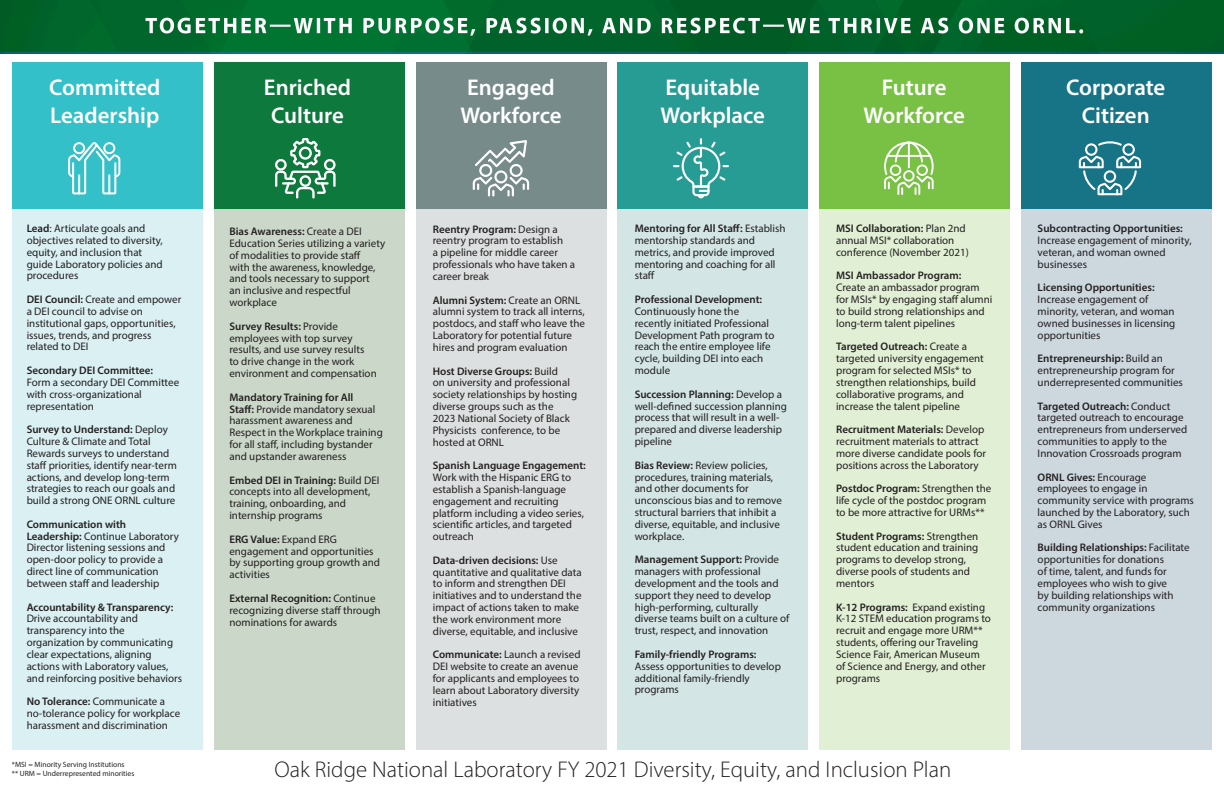
<style>
.page{position:relative;width:1224px;height:792px;background:#fff}
.page>*{position:absolute;margin:0;border:0;box-sizing:border-box;transform-origin:0 0}
.t1{font:600 22.8px/27.4px "Myriad Pro";color:#fff;text-align:center}
.t2{font:300 22.8px "Myriad Pro";color:#231f20}
.t3{font:11px/11.8px "Myriad Pro";color:#231f20}
.t4{font:7.6px "Myriad Pro";color:#231f20}
.s1{font-weight:600}
</style>
<div class="page">
<img style="left:0;top:0;width:1224px;height:53px">
<div style="left:12px;top:63px;width:190px;height:687px;background:#daf0f2"></div>
<div style="left:214px;top:63px;width:190px;height:687px;background:#cbd8c9"></div>
<div style="left:417px;top:63px;width:190px;height:687px;background:#dde0e0"></div>
<div style="left:618px;top:63px;width:190px;height:687px;background:#d3e5e4"></div>
<div style="left:820px;top:63px;width:190px;height:687px;background:#e1efd5"></div>
<div style="left:1022px;top:63px;width:190px;height:687px;background:#ccd7de"></div>
<div style="left:12px;top:63px;width:190px;height:146px;background:#33c0c8"></div>
<div style="left:214px;top:63px;width:190px;height:146px;background:#0d793d"></div>
<div style="left:416px;top:63px;width:190px;height:146px;background:#768b8a"></div>
<div style="left:618px;top:63px;width:190px;height:146px;background:#279c95"></div>
<div style="left:820px;top:63px;width:190px;height:146px;background:#79c144"></div>
<div style="left:1022px;top:63px;width:190px;height:146px;background:#177386"></div>
<svg style="left:68px;top:142px;width:52px;height:52px"></svg>
<svg style="left:275px;top:138px;width:61px;height:61px"></svg>
<svg style="left:473px;top:140px;width:56px;height:56px"></svg>
<svg style="left:673px;top:138px;width:56px;height:60px"></svg>
<svg style="left:884px;top:142px;width:50px;height:53px"></svg>
<svg style="left:1079px;top:141px;width:62px;height:54px"></svg>
<p class="t1" style="left:49px;top:74px;width:113px;text-align:left">Committed<br>Leadership</p>
<p class="t3" style="left:27px;top:222px;width:138px"><span class="s1">Lead</span>: Articulate goals and objectives related to diversity, equity, and inclusion that guide Laboratory policies and procedures</p>
<p class="t3" style="left:27px;top:293px;width:156px"><span class="s1">DEI Council:</span> Create and empower a DEI council to advise on institutional gaps, opportunities, issues, trends, and progress related to DEI</p>
<p class="t3" style="left:27px;top:364px;width:154px"><span class="s1">Secondary DEI Committee:<br></span>Form a secondary DEI Committee with cross-organizational representation</p>
<p class="t3" style="left:27px;top:423px;width:152px"><span class="s1">Survey to Understand:</span> Deploy<br>Culture &amp; Climate and Total<br>Rewards surveys to understand staff priorities, identify near-term actions, and develop long-term strategies to reach our goals and build a strong ONE ORNL culture</p>
<p class="t3" style="left:27px;top:518px;width:154px"><span class="s1">Communication with<br>Leadership:</span> Continue Laboratory<br>Director listening sessions and open-door policy to provide a direct line of communication between staff and leadership</p>
<p class="t3" style="left:27px;top:601px;width:157px"><span class="s1">Accountability &amp; Transparency:<br></span>Drive accountability and transparency into the organization by communicating clear expectations, aligning actions with Laboratory values, and reinforcing positive behaviors</p>
<p class="t3" style="left:27px;top:696px;width:155px"><span class="s1">No Tolerance:</span> Communicate a no-tolerance policy for workplace harassment and discrimination</p>
<p class="t4" style="left:12px;top:760px;width:114px">*MSI = Minority Serving Institutions</p>
<p class="t4" style="left:12px;top:769px;width:124px">** URM = Underrepresented minorities</p>
<p class="t1" style="left:264px;top:74px;width:89px">Enriched<br>Culture</p>
<p class="t1" style="left:467px;top:74px;width:89px">Engaged</p>
<p class="t1" style="left:460px;top:101px;width:103px">Workforce</p>
<p class="t1" style="left:666px;top:74px;width:96px">Equitable</p>
<p class="t1" style="left:661px;top:101px;width:106px">Workplace</p>
<p class="t1" style="left:882px;top:74px;width:66px">Future</p>
<p class="t1" style="left:864px;top:101px;width:103px">Workforce</p>
<p class="t1" style="left:1066px;top:74px;width:101px">Corporate<br>Citizen</p>
<p class="t3" style="left:229px;top:225px;width:157px"><span class="s1">Bias Awareness:</span> Create a DEI<br>Education Series utilizing a variety of modalities to provide staff<br>with the awareness, knowledge, and tools necessary to support<br>an inclusive and respectful workplace</p>
<p class="t3" style="left:229px;top:320px;width:149px"><span class="s1">Survey Results:</span> Provide employees with top survey results, and use survey results to drive change in the work environment and compensation</p>
<p class="t3" style="left:229px;top:391px;width:155px"><span class="s1">Mandatory Training for All<br>Staff:</span> Provide mandatory sexual harassment awareness and<br>Respect in the Workplace training for all staff, including bystander and upstander awareness</p>
<p class="t3" style="left:229px;top:474px;width:152px"><span class="s1">Embed DEI in Training:</span> Build DEI concepts into all development, training, onboarding, and internship programs</p>
<p class="t3" style="left:229px;top:533px;width:152px"><span class="s1">ERG Value:</span> Expand ERG engagement and opportunities by supporting group growth and activities</p>
<p class="t3" style="left:229px;top:592px;width:153px"><span class="s1">External Recognition:</span> Continue recognizing diverse staff through nominations for awards</p>
<p class="t3" style="left:433px;top:223px;width:144px"><span class="s1">Reentry Program:</span> Design a reentry program to establish<br>a pipeline for middle career professionals who have taken a career break</p>
<p class="t3" style="left:433px;top:294px;width:154px"><span class="s1">Alumni System:</span> Create an ORNL alumni system to track all interns, postdocs, and staff who leave the<br>Laboratory for potential future hires and program evaluation</p>
<p class="t3" style="left:433px;top:365px;width:146px"><span class="s1">Host Diverse Groups:</span> Build<br>on university and professional society relationships by hosting diverse groups such as the<br>2023 National Society of Black<br>Physicists conference, to be hosted at ORNL</p>
<p class="t3" style="left:433px;top:459px;width:155px"><span class="s1">Spanish Language Engagement:<br></span>Work with the Hispanic ERG to establish a Spanish-language engagement and recruiting platform including a video series, scientific articles, and targeted outreach</p>
<p class="t3" style="left:433px;top:554px;width:150px"><span class="s1">Data-driven decisions:</span> Use quantitative and qualitative data to inform and strengthen DEI initiatives and to understand the impact of actions taken to make the work environment more diverse, equitable, and inclusive</p>
<p class="t3" style="left:433px;top:649px;width:149px"><span class="s1">Communicate:</span> Launch a revised<br>DEI website to create an avenue for applicants and employees to learn about Laboratory diversity initiatives</p>
<p class="t3" style="left:635px;top:222px;width:152px"><span class="s1">Mentoring for All Staff:</span> Establish mentorship standards and metrics, and provide improved mentoring and coaching for all staff</p>
<p class="t3" style="left:635px;top:293px;width:141px"><span class="s1">Professional Development:<br></span>Continuously hone the recently initiated Professional<br>Development Path program to reach the entire employee life cycle, building DEI into each module</p>
<p class="t3" style="left:635px;top:388px;width:154px"><span class="s1">Succession Planning:</span> Develop a well-defined succession planning process that will result in a well&shy;prepared and diverse leadership pipeline</p>
<p class="t3" style="left:635px;top:459px;width:149px"><span class="s1">Bias Review:</span> Review policies, procedures, training materials, and other documents for unconscious bias and to remove structural barriers that inhibit a diverse, equitable, and inclusive workplace.</p>
<p class="t3" style="left:635px;top:554px;width:156px"><span class="s1">Management Support:</span> Provide managers with professional development and the tools and support they need to develop high-performing, culturally diverse teams built on a culture of trust, respect, and innovation</p>
<p class="t3" style="left:635px;top:648px;width:148px"><span class="s1">Family-friendly Programs:<br></span>Assess opportunities to develop additional family-friendly programs</p>
<p class="t3" style="left:836px;top:222px;width:134px"><span class="s1">MSI Collaboration:</span> Plan 2nd annual MSI* collaboration conference (November 2021)</p>
<p class="t3" style="left:836px;top:270px;width:158px"><span class="s1">MSI Ambassador Program:<br></span>Create an ambassador program for MSIs* by engaging staff alumni to build strong relationships and long-term talent pipelines</p>
<p class="t3" style="left:836px;top:341px;width:149px"><span class="s1">Targeted Outreach:</span> Create a targeted university engagement program for selected MSIs* to strengthen relationships, build collaborative programs, and increase the talent pipeline</p>
<p class="t3" style="left:836px;top:423px;width:151px"><span class="s1">Recruitment Materials:</span> Develop recruitment materials to attract more diverse candidate pools for positions across the Laboratory</p>
<p class="t3" style="left:836px;top:483px;width:157px"><span class="s1">Postdoc Program:</span> Strengthen the life cycle of the postdoc program to be more attractive for URMs**</p>
<p class="t3" style="left:836px;top:530px;width:144px"><span class="s1">Student Programs:</span> Strengthen student education and training programs to develop strong, diverse pools of students and mentors</p>
<p class="t3" style="left:836px;top:601px;width:156px"><span class="s1">K-12 Programs:</span> Expand existing<br>K-12 STEM education programs to recruit and engage more URM** students, offering our Traveling<br>Science Fair, American Museum of Science and Energy, and other programs</p>
<p class="t3" style="left:1038px;top:222px;width:155px"><span class="s1">Subcontracting Opportunities:<br></span>Increase engagement of minority, veteran, and woman owned businesses</p>
<p class="t3" style="left:1038px;top:281px;width:139px"><span class="s1">Licensing Opportunities:<br></span>Increase engagement of minority, veteran, and woman owned businesses in licensing opportunities</p>
<p class="t3" style="left:1038px;top:352px;width:147px"><span class="s1">Entrepreneurship:</span> Build an entrepreneurship program for underrepresented communities</p>
<p class="t3" style="left:1038px;top:400px;width:151px"><span class="s1">Targeted Outreach:</span> Conduct targeted outreach to encourage entrepreneurs from underserved communities to apply to the<br>Innovation Crossroads program</p>
<p class="t3" style="left:1038px;top:471px;width:158px"><span class="s1">ORNL Gives:</span> Encourage employees to engage in community service with programs launched by the Laboratory, such as ORNL Gives</p>
<p class="t3" style="left:1038px;top:542px;width:154px"><span class="s1">Building Relationships:</span> Facilitate opportunities for donations<br>of time, talent, and funds for employees who wish to give<br>by building relationships with community organizations</p>
<p class="t2" style="left:274px;top:756px;width:679px">Oak Ridge National Laboratory FY 2021 Diversity, Equity, and Inclusion Plan</p>
</div>
